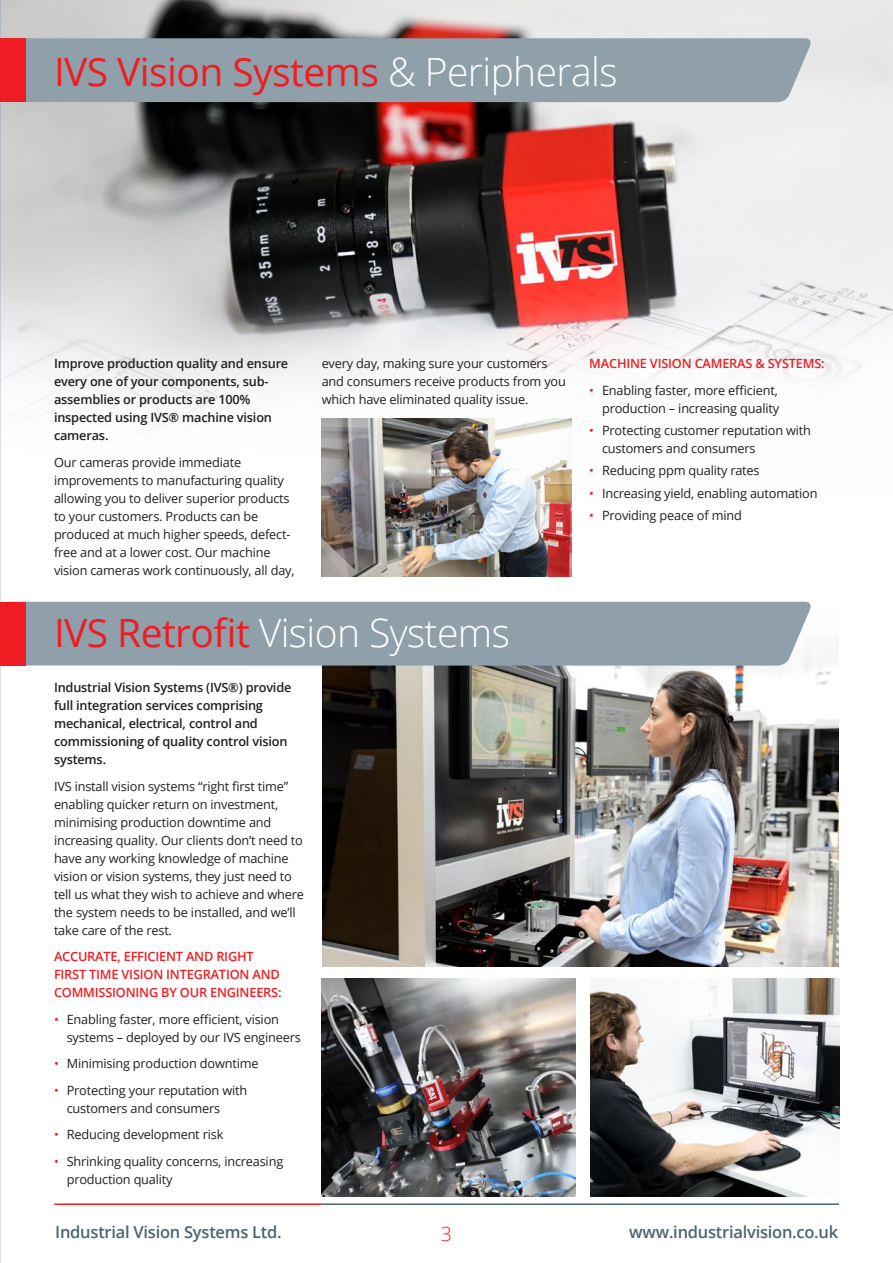
<style>
.page{position:relative;width:893px;height:1263px;background:#fff}
.page>*{position:absolute;margin:0;border:0;box-sizing:border-box;transform-origin:0 0}
.t1{font:39px "Open Sans";letter-spacing:-.015em;color:#ee1d23}
.t2{font:300 39px "Open Sans";letter-spacing:-.015em;color:#fff}
.t3{font:300 19.5px "Open Sans";color:#ee1d23}
.t4{font:600 16.5px "Open Sans";letter-spacing:-.015em;color:#4d636e}
.t5{font:12.75px/18px "Open Sans";letter-spacing:-.015em;color:#231f20}
.t6{font:600 12.75px/18px "Open Sans";letter-spacing:-.015em;color:#231f20}
.t7{font:600 12.75px/18px "Open Sans";letter-spacing:-.015em;color:#ee1d23}
.s1{font-weight:300;color:#fff}
.s2{color:#ee1d23}
.s3{font-weight:400;color:#ee1d23}
</style>
<div class="page">
<img style="left:322px;top:638px;width:517px;height:328px">
<div style="left:26px;top:602px;width:787px;height:64px;background:#90a0aa"></div>
<img style="left:1px;top:0;width:892px;height:497px">
<div style="left:26px;top:38px;width:787px;height:64px;background:#90a0aa"></div>
<svg style="left:0;top:0;width:1px;height:1263px"></svg>
<img style="left:591px;top:979px;width:248px;height:217px">
<img style="left:322px;top:979px;width:254px;height:217px">
<img style="left:322px;top:418px;width:250px;height:158px">
<hr style="left:54px;top:1203px;width:268px;height:2px;background:#ee1d23">
<div style="left:0;top:602px;width:26px;height:64px;background:#ee1d23"></div>
<div style="left:0;top:38px;width:26px;height:64px;background:#ee1d23"></div>
<h1 class="t1" style="left:54px;top:45px;width:565px">IVS Vision Systems <span class="s1">&amp; Peripherals</span></h1>
<p class="t6" style="left:54px;top:354px;width:236px">Improve production quality and ensure every one of your components, sub&shy;assemblies or products are 100% inspected using IVS® machine vision cameras.</p>
<p class="t5" style="left:54px;top:453px;width:242px">Our cameras provide immediate improvements to manufacturing quality allowing you to deliver superior products to your customers. Products can be produced at much higher speeds, defect&shy;free and at a lower cost. Our machine vision cameras work continuously, all day,</p>
<p class="t5" style="left:322px;top:354px;width:246px">every day, making sure your customers and consumers receive products from you which have eliminated quality issue.</p>
<p class="t7" style="left:589px;top:354px;width:237px">MACHINE VISION CAMERAS &amp; SYSTEMS:</p>
<p class="t5" style="left:589px;top:381px;width:191px;text-align:right"><span class="s2">•</span> Enabling faster, more efficient, production – increasing quality</p>
<p class="t5" style="left:602px;top:421px;width:210px;text-indent:-13px"><span class="s2">•</span> Protecting customer reputation with customers and consumers</p>
<p class="t5" style="left:589px;top:461px;width:172px"><span class="s2">•</span> Reducing ppm quality rates</p>
<p class="t5" style="left:589px;top:484px;width:230px"><span class="s2">•</span> Increasing yield, enabling automation</p>
<p class="t5" style="left:589px;top:506px;width:154px"><span class="s2">•</span> Providing peace of mind</p>
<h1 class="t2" style="left:54px;top:606px;width:457px"><span class="s3">IVS Retrofit</span> Vision Systems</h1>
<p class="t6" style="left:54px;top:678px;width:239px">Industrial Vision Systems (IVS®) provide full integration services comprising mechanical, electrical, control and commissioning of quality control vision systems.</p>
<p class="t5" style="left:54px;top:777px;width:251px">IVS install vision systems “right first time” enabling quicker return on investment, minimising production downtime and increasing quality. Our clients don’t need to have any working knowledge of machine vision or vision systems, they just need to tell us what they wish to achieve and where the system needs to be installed, and we’ll take care of the rest.</p>
<p class="t7" style="left:54px;top:947px;width:229px">ACCURATE, EFFICIENT AND RIGHT<br>FIRST TIME VISION INTEGRATION AND<br>COMMISSIONING BY OUR ENGINEERS:</p>
<p class="t5" style="left:67px;top:1010px;width:236px;text-indent:-13px"><span class="s2">•</span> Enabling faster, more efficient, vision systems – deployed by our IVS engineers</p>
<p class="t5" style="left:54px;top:1054px;width:206px"><span class="s2">•</span> Minimising production downtime</p>
<p class="t5" style="left:67px;top:1081px;width:182px;text-indent:-13px"><span class="s2">•</span> Protecting your reputation with customers and consumers</p>
<p class="t5" style="left:54px;top:1125px;width:171px"><span class="s2">•</span> Reducing development risk</p>
<p class="t5" style="left:67px;top:1152px;width:218px;text-indent:-13px"><span class="s2">•</span> Shrinking quality concerns, increasing production quality</p>
<p class="t4" style="left:55px;top:1221px;width:228px">Industrial Vision Systems Ltd.</p>
<p class="t4" style="left:629px;top:1221px;width:210px">www.industrialvision.co.uk</p>
<h2 class="t3" style="left:441px;top:1220px;width:13px">3</h2>
</div>
